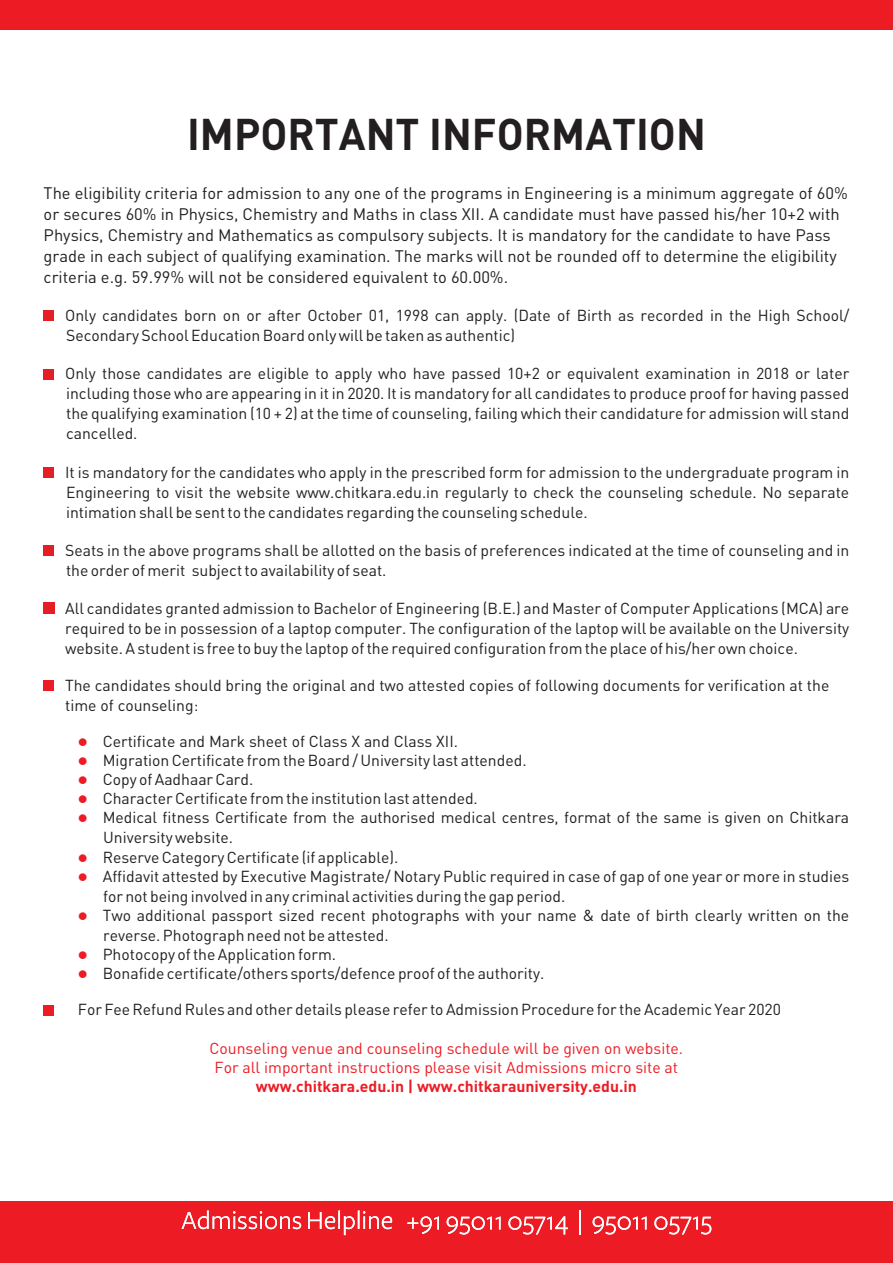
<style>
.page{position:relative;width:893px;height:1263px;background:#fff}
.page>*{position:absolute;margin:0;border:0;box-sizing:border-box;transform-origin:0 0}
.t1{font:700 43.8px "DI Nbek";color:#231f20;scale:.96 1}
.t2{font:16.5px/21px "DIN Bek";color:#231f20}
.t3{font:15.75px/20.1px "DIN Bek";color:#231f20}
.t4{font:15.75px/19px "DIN Bek";color:#ed1c24;text-align:center}
.t5{font:700 15.75px "DI Nbek";color:#ed1c24}
.s1{color:#ed1c24}
</style>
<div class="page">
<div style="left:44px;top:311px;width:10px;height:10px;background:#e51e26"></div>
<div style="left:44px;top:369px;width:10px;height:10px;background:#e51e26"></div>
<div style="left:44px;top:467px;width:10px;height:11px;background:#e51e26"></div>
<div style="left:44px;top:545px;width:10px;height:11px;background:#e51e26"></div>
<div style="left:44px;top:603px;width:11px;height:11px;background:#e51e26"></div>
<div style="left:44px;top:680px;width:10px;height:10px;background:#ed1c24"></div>
<div style="left:44px;top:1005px;width:10px;height:10px;background:#ed1c24"></div>
<div style="left:0;top:0;width:893px;height:30px;background:#ed1c24"></div>
<div style="left:0;top:1201px;width:893px;height:62px;background:#ed1c24"></div>
<svg style="left:182px;top:1210px;width:119px;height:19px"></svg>
<svg style="left:308px;top:1210px;width:84px;height:25px"></svg>
<svg style="left:407px;top:1216px;width:32px;height:18px"></svg>
<svg style="left:447px;top:1216px;width:54px;height:18px"></svg>
<svg style="left:508px;top:1216px;width:60px;height:18px"></svg>
<hr style="left:579px;top:1210px;width:2px;height:25px;background:#fff">
<svg style="left:593px;top:1216px;width:54px;height:18px"></svg>
<svg style="left:654px;top:1216px;width:57px;height:18px"></svg>
<h1 class="t1" style="left:187px;top:118px;width:542px">IMPORTANT INFORMATION</h1>
<p class="t2" style="left:44px;top:184px;width:806px">The eligibility criteria for admission to any one of the programs in Engineering is a minimum aggregate of 60% or secures 60% in Physics, Chemistry and Maths in class XII. A candidate must have passed his/her 10+2 with Physics, Chemistry and Mathematics as compulsory subjects. It is mandatory for the candidate to have Pass grade in each subject of qualifying examination. The marks will not be rounded off to determine the eligibility criteria e.g. 59.99% will not be considered equivalent to 60.00%.</p>
<p class="t3" style="left:65px;top:307px;width:786px">Only candidates born on or after October 01, 1998 can apply. (Date of Birth as recorded in the High School/<br>Secondary School Education Board only will be taken as authentic)</p>
<p class="t3" style="left:65px;top:365px;width:786px;text-align:justify">Only those candidates are eligible to apply who have passed 10+2 or equivalent examination in 2018 or later including those who are appearing in it in 2020. It is mandatory for all candidates to produce proof for having passed the qualifying examination (10 + 2) at the time of counseling, failing which their candidature for admission will stand cancelled.</p>
<p class="t3" style="left:65px;top:464px;width:786px;text-align:justify">It is mandatory for the candidates who apply in the prescribed form for admission to the undergraduate program in Engineering to visit the website www.chitkara.edu.in regularly to check the counseling schedule. No separate intimation shall be sent to the candidates regarding the counseling schedule.</p>
<p class="t3" style="left:65px;top:542px;width:786px">Seats in the above programs shall be allotted on the basis of preferences indicated at the time of counseling and in the order of merit subject to availability of seat.</p>
<p class="t3" style="left:65px;top:600px;width:786px;text-align:justify">All candidates granted admission to Bachelor of Engineering (B.E.) and Master of Computer Applications (MCA) are required to be in possession of a laptop computer. The configuration of the laptop will be available on the University website. A student is free to buy the laptop of the required configuration from the place of his/her own choice.</p>
<p class="t3" style="left:65px;top:677px;width:766px">The candidates should bring the original and two attested copies of following documents for verification at the time of counseling:</p>
<p class="t3" style="left:78px;top:733px;width:382px"><span class="s1">●</span> Certificate and Mark sheet of Class X and Class XII.</p>
<p class="t3" style="left:78px;top:752px;width:450px"><span class="s1">●</span> Migration Certificate from the Board / University last attended.</p>
<p class="t3" style="left:78px;top:771px;width:177px"><span class="s1">●</span> Copy of Aadhaar Card.</p>
<p class="t3" style="left:78px;top:790px;width:402px"><span class="s1">●</span> Character Certificate from the institution last attended.</p>
<p class="t3" style="left:103px;top:809px;width:748px;text-indent:-25px"><span class="s1">●</span> Medical fitness Certificate from the authorised medical centres, format of the same is given on Chitkara<br>University website.</p>
<p class="t3" style="left:78px;top:849px;width:322px"><span class="s1">●</span> Reserve Category Certificate (if applicable).</p>
<p class="t3" style="left:103px;top:868px;width:748px;text-indent:-25px"><span class="s1">●</span> Affidavit attested by Executive Magistrate/ Notary Public required in case of gap of one year or more in studies for not being involved in any criminal activities during the gap period.</p>
<p class="t3" style="left:103px;top:907px;width:748px;text-indent:-25px"><span class="s1">●</span> Two additional passport sized recent photographs with your name &amp; date of birth clearly written on the reverse. Photograph need not be attested.</p>
<p class="t3" style="left:78px;top:946px;width:260px"><span class="s1">●</span> Photocopy of the Application form.</p>
<p class="t3" style="left:78px;top:965px;width:468px"><span class="s1">●</span> Bonafide certificate/others sports/defence proof of the authority.</p>
<p class="t3" style="left:78px;top:1001px;width:705px">For Fee Refund Rules and other details please refer to Admission Procedure for the Academic Year 2020</p>
<p class="t4" style="left:210px;top:1040px;width:475px">Counseling venue and counseling schedule will be given on website.<br>For all important instructions please visit Admissions micro site at</p>
<p class="t5" style="left:256px;top:1081px;width:383px">www.chitkara.edu.in | www.chitkarauniversity.edu.in</p>
</div>
